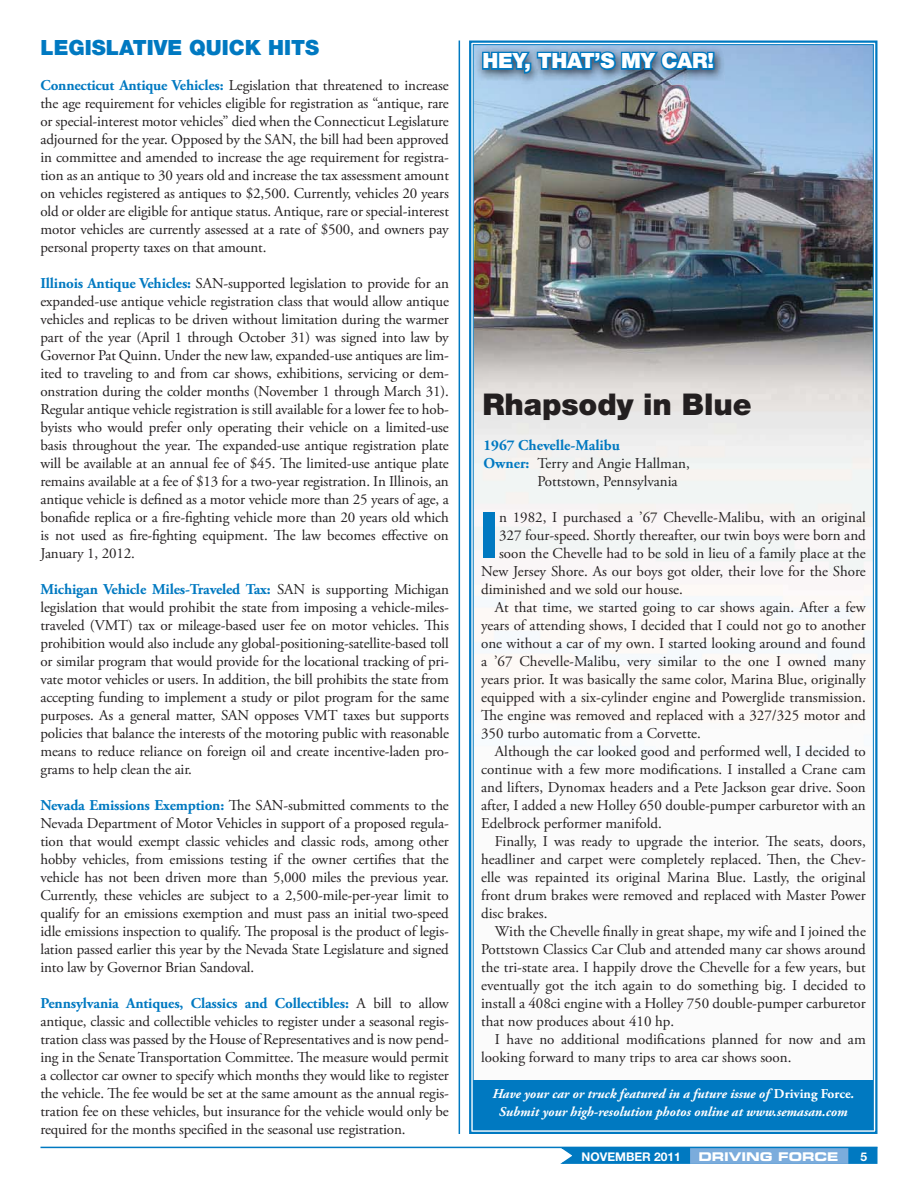
<style>
.page{position:relative;width:918px;height:1188px;background:#fff}
.page>*{position:absolute;margin:0;border:0;box-sizing:border-box;transform-origin:0 0}
.t1{font:900 condensed 64.05px "Helvetica Neue LT Std";color:#0079c1}
.t2{font:900 30px "Helvetica Neue LT Std";letter-spacing:-.005em;color:#231f20}
.t3{font:900 21px "Helvetica Neue LT Std";color:#0079c1}
.t4{font:900 21px "Helvetica Neue LT Std";letter-spacing:-.01em;color:#fff}
.t5{font:15px/18px "Adobe Garamond Pro";color:#231f20;text-align:justify}
.t6{font:700 15px "Adobe Garamond Pro";color:#0079c1}
.t7{font:italic 700 13.5px/18px "Adobe Garamond Pro";color:#fff;text-align:center}
.t8{font:700 12px "Helvetica Neue LT Std";color:#fff}
.t9{font:12px "Eurostile LT Std Bold Ex 2";letter-spacing:-.005em;color:#fff}
.s1{font-weight:700;color:#0079c1}
.s2{font-style:normal}
</style>
<div class="page">
<svg style="left:558px;top:1148px;width:320px;height:16px;background:#0f81c4"></svg>
<div style="left:691px;top:1149px;width:157px;height:14px;background:#7bacdc"></div>
<div style="left:690px;top:1148px;width:158px;height:16px;border:2px solid #7bacdc"></div>
<hr style="left:40px;top:1147px;width:838px;height:1px;background:#0079c1">
<svg style="left:469px;top:40px;width:409px;height:1094px"></svg>
<img style="left:476px;top:46px;width:249px;height:39px">
<svg style="left:481px;top:40px;width:235px;height:47px;background:#5e97c1"></svg>
<hr style="left:459px;top:40px;width:1px;height:1094px;background:#0079c1">
<div style="left:474px;top:1080px;width:399px;height:50px;background:#0079c1"></div>
<h3 class="t3" style="left:40px;top:41px;width:280px">LEGISLATIVE QUICK HITS</h3>
<p class="t5" style="left:40px;top:78px;width:410px"><span class="s1">Connecticut Antique Vehicles:</span> Legislation that threatened to increase the age requirement for vehicles eligible for registration as “antique, rare or special-interest motor vehicles” died when the Connecticut Legislature adjourned for the year. Opposed by the SAN, the bill had been approved in committee and amended to increase the age requirement for registra&shy;tion as an antique to 30 years old and increase the tax assessment amount on vehicles registered as antiques to $2,500. Currently, vehicles 20 years old or older are eligible for antique status. Antique, rare or special-interest motor vehicles are currently assessed at a rate of $500, and owners pay personal property taxes on that amount.</p>
<p class="t5" style="left:40px;top:276px;width:410px"><span class="s1">Illinois Antique Vehicles:</span> SAN-supported legislation to provide for an expanded-use antique vehicle registration class that would allow antique vehicles and replicas to be driven without limitation during the warmer part of the year (April 1 through October 31) was signed into law by Governor Pat Quinn. Under the new law, expanded-use antiques are lim&shy;ited to traveling to and from car shows, exhibitions, servicing or dem&shy;onstration during the colder months (November 1 through March 31).<br>Regular antique vehicle registration is still available for a lower fee to hob&shy;byists who would prefer only operating their vehicle on a limited-use basis throughout the year. The expanded-use antique registration plate will be available at an annual fee of $45. The limited-use antique plate remains available at a fee of $13 for a two-year registration. In Illinois, an antique vehicle is defined as a motor vehicle more than 25 years of age, a bonafide replica or a fire-fighting vehicle more than 20 years old which is not used as fire-fighting equipment. The law becomes effective on January 1, 2012.</p>
<p class="t5" style="left:40px;top:582px;width:410px"><span class="s1">Michigan Vehicle Miles-Traveled Tax:</span> SAN is supporting Michigan legislation that would prohibit the state from imposing a vehicle-miles&shy;traveled (VMT) tax or mileage-based user fee on motor vehicles. This prohibition would also include any global-positioning-satellite-based toll or similar program that would provide for the locational tracking of pri&shy;vate motor vehicles or users. In addition, the bill prohibits the state from accepting funding to implement a study or pilot program for the same purposes. As a general matter, SAN opposes VMT taxes but supports policies that balance the interests of the motoring public with reasonable means to reduce reliance on foreign oil and create incentive-laden pro&shy;grams to help clean the air.</p>
<p class="t5" style="left:40px;top:798px;width:410px"><span class="s1">Nevada Emissions Exemption:</span> The SAN-submitted comments to the Nevada Department of Motor Vehicles in support of a proposed regula&shy;tion that would exempt classic vehicles and classic rods, among other hobby vehicles, from emissions testing if the owner certifies that the vehicle has not been driven more than 5,000 miles the previous year.<br>Currently, these vehicles are subject to a 2,500-mile-per-year limit to qualify for an emissions exemption and must pass an initial two-speed idle emissions inspection to qualify. The proposal is the product of legis&shy;lation passed earlier this year by the Nevada State Legislature and signed into law by Governor Brian Sandoval.</p>
<p class="t5" style="left:40px;top:996px;width:410px"><span class="s1">Pennsylvania Antiques, Classics and Collectibles:</span> A bill to allow antique, classic and collectible vehicles to register under a seasonal regis&shy;tration class was passed by the House of Representatives and is now pend&shy;ing in the Senate Transportation Committee. The measure would permit a collector car owner to specify which months they would like to register the vehicle. The fee would be set at the same amount as the annual regis&shy;tration fee on these vehicles, but insurance for the vehicle would only be required for the months specified in the seasonal use registration.</p>
<h3 class="t4" style="left:482px;top:53px;width:233px">HEY, THAT’S MY CAR!</h3>
<h2 class="t2" style="left:482px;top:394px;width:271px">Rhapsody in Blue</h2>
<p class="t6" style="left:483px;top:439px;width:138px">1967 Chevelle-Malibu</p>
<p class="t5" style="left:483px;top:456px;width:208px"><span class="s1">Owner:</span> Terry and Angie Hallman,</p>
<p class="t5" style="left:537px;top:474px;width:142px">Pottstown, Pennsylvania</p>
<h1 class="t1" style="left:481px;top:498px;width:18px">I</h1>
<p class="t5" style="left:499px;top:510px;width:368px">n 1982, I purchased a ’67 Chevelle-Malibu, with an original</p>
<p class="t5" style="left:499px;top:528px;width:368px">327 four-speed. Shortly thereafter, our twin boys were born and</p>
<p class="t5" style="left:499px;top:546px;width:368px">soon the Chevelle had to be sold in lieu of a family place at the</p>
<p class="t5" style="left:481px;top:564px;width:386px">New Jersey Shore. As our boys got older, their love for the Shore</p>
<p class="t5" style="left:481px;top:582px;width:203px">diminished and we sold our house.</p>
<p class="t5" style="left:495px;top:600px;width:372px">At that time, we started going to car shows again. After a few</p>
<p class="t5" style="left:481px;top:618px;width:386px">years of attending shows, I decided that I could not go to another</p>
<p class="t5" style="left:481px;top:636px;width:386px">one without a car of my own. I started looking around and found</p>
<p class="t5" style="left:481px;top:654px;width:386px">a ’67 Chevelle-Malibu, very similar to the one I owned many</p>
<p class="t5" style="left:481px;top:672px;width:386px">years prior. It was basically the same color, Marina Blue, originally</p>
<p class="t5" style="left:481px;top:690px;width:386px">equipped with a six-cylinder engine and Powerglide transmission.</p>
<p class="t5" style="left:481px;top:708px;width:386px">The engine was removed and replaced with a 327/325 motor and</p>
<p class="t5" style="left:481px;top:726px;width:221px">350 turbo automatic from a Corvette.</p>
<p class="t5" style="left:495px;top:744px;width:372px">Although the car looked good and performed well, I decided to</p>
<p class="t5" style="left:481px;top:762px;width:386px">continue with a few more modifications. I installed a Crane cam</p>
<p class="t5" style="left:481px;top:780px;width:386px">and lifters, Dynomax headers and a Pete Jackson gear drive. Soon</p>
<p class="t5" style="left:481px;top:798px;width:386px">after, I added a new Holley 650 double-pumper carburetor with an</p>
<p class="t5" style="left:481px;top:816px;width:182px">Edelbrock performer manifold.</p>
<p class="t5" style="left:495px;top:834px;width:372px">Finally, I was ready to upgrade the interior. The seats, doors,</p>
<p class="t5" style="left:481px;top:852px;width:386px">headliner and carpet were completely replaced. Then, the Chev-</p>
<p class="t5" style="left:481px;top:870px;width:386px">elle was repainted its original Marina Blue. Lastly, the original</p>
<p class="t5" style="left:481px;top:888px;width:386px">front drum brakes were removed and replaced with Master Power</p>
<p class="t5" style="left:481px;top:906px;width:68px">disc brakes.</p>
<p class="t5" style="left:495px;top:924px;width:372px">With the Chevelle finally in great shape, my wife and I joined the</p>
<p class="t5" style="left:481px;top:942px;width:386px">Pottstown Classics Car Club and attended many car shows around</p>
<p class="t5" style="left:481px;top:960px;width:386px">the tri-state area. I happily drove the Chevelle for a few years, but</p>
<p class="t5" style="left:481px;top:978px;width:386px">eventually got the itch again to do something big. I decided to</p>
<p class="t5" style="left:481px;top:996px;width:386px">install a 408ci engine with a Holley 750 double-pumper carburetor</p>
<p class="t5" style="left:481px;top:1014px;width:194px">that now produces about 410 hp.</p>
<p class="t5" style="left:495px;top:1032px;width:372px">I have no additional modifications planned for now and am</p>
<p class="t5" style="left:481px;top:1050px;width:312px">looking forward to many trips to area car shows soon.</p>
<p class="t7" style="left:492px;top:1086px;width:363px">Have your car or truck featured in a future issue of <span class="s2">Driving Force</span>.<br>Submit your high-resolution photos online at www.semasan.com</p>
<p class="t8" style="left:582px;top:1153px;width:101px">NOVEMBER 2011</p>
<p class="t9" style="left:698px;top:1150px;width:142px">DRIVING FORCE</p>
<p class="t8" style="left:860px;top:1153px;width:8px">5</p>
</div>
